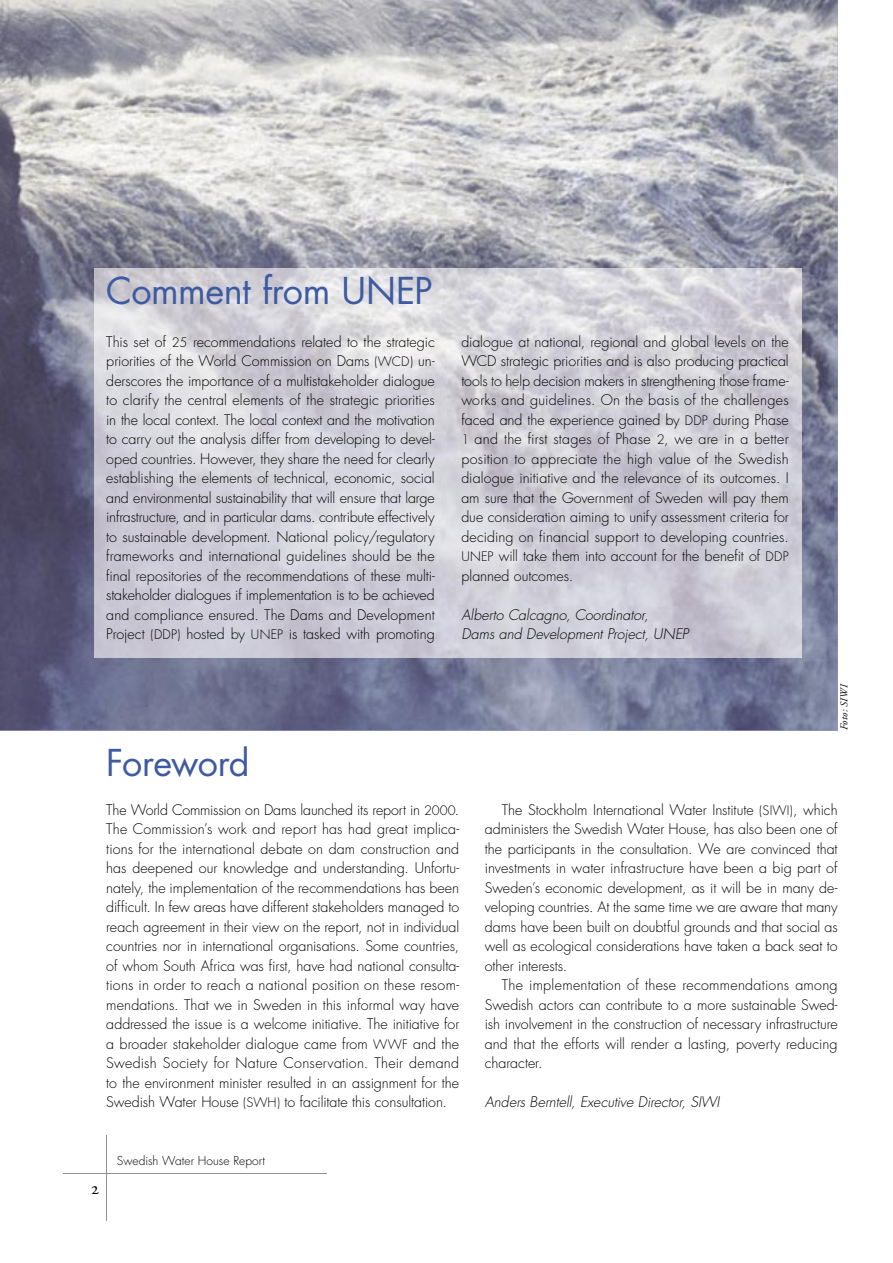
<style>
.page{position:relative;width:893px;height:1263px;background:#fff}
.page>*{position:absolute;margin:0;border:0;box-sizing:border-box;transform-origin:0 0}
.t1{font:36px "Futura";letter-spacing:-.015em;color:#3e5ba1}
.t2{font:300 14.25px/19.5px "Futura";color:#000;text-align:justify}
.t3{font:italic 300 14.25px/19.5px "Futura";color:#000}
.t4{font:300 12px "Futura";letter-spacing:.005em;color:#000}
.t5{font:italic 10.5px "Adobe Garamond";color:#000}
.s1{font-size:12.75px}
</style>
<div class="page">
<hr style="left:106px;top:1135px;width:1px;height:85px;background:#939393">
<hr style="left:63px;top:1173px;width:264px;height:1px;background:#939393">
<img style="left:0;top:0;width:838px;height:730px">
<img style="left:95px;top:269px;width:706px;height:388px">
<h1 class="t1" style="left:106px;top:265px;width:328px">Comment from UNEP</h1>
<p class="t2" style="left:106px;top:332px;width:330px">This set of <span class="s1">25</span> recommendations related to the strategic priorities of the World Commission on Dams <span class="s1">(WCD)</span> un&shy;derscores the importance of a multistakeholder dialogue to clarify the central elements of the strategic priorities in the local context. The local context and the motivation to carry out the analysis differ from developing to devel&shy;oped countries. However, they share the need for clearly establishing the elements of technical, economic, social and environmental sustainability that will ensure that large infrastructure, and in particular dams. contribute effectively to sustainable development. National policy/regulatory frameworks and international guidelines should be the final repositories of the recommendations of these multi&shy;stakeholder dialogues if implementation is to be achieved and compliance ensured. The Dams and Development Project <span class="s1">(DDP)</span> hosted by <span class="s1">UNEP</span> is tasked with promoting</p>
<p class="t2" style="left:461px;top:332px;width:329px">dialogue at national, regional and global levels on the WCD strategic priorities and is also producing practical tools to help decision makers in strengthening those frame&shy;works and guidelines. On the basis of the challenges faced and the experience gained by <span class="s1">DDP</span> during Phase <span class="s1">1</span> and the first stages of Phase <span class="s1">2</span>, we are in a better position to appreciate the high value of the Swedish dialogue initiative and the relevance of its outcomes. I am sure that the Government of Sweden will pay them due consideration aiming to unify assessment criteria for deciding on financial support to developing countries.<br><span class="s1">UNEP</span> will take them into account for the benefit of <span class="s1">DDP </span>planned outcomes.</p>
<p class="t3" style="left:461px;top:605px;width:229px">Alberto Calcagno, Coordinator,<br>Dams and Development Project, UNEP</p>
<h1 class="t1" style="left:106px;top:737px;width:145px">Foreword</h1>
<p class="t5" style="left:838px;top:730px;width:49px;rotate:-90deg">Foto: SIWI</p>
<p class="t2" style="left:106px;top:800px;width:354px">The World Commission on Dams launched its report in <span class="s1">2000</span>.<br>The Commission’s work and report has had great implica&shy;tions for the international debate on dam construction and has deepened our knowledge and understanding. Unfortu&shy;nately, the implementation of the recommendations has been difficult. In few areas have different stakeholders managed to reach agreement in their view on the report, not in individual countries nor in international organisations. Some countries, of whom South Africa was first, have had national consulta&shy;tions in order to reach a national position on these resom&shy;mendations. That we in Sweden in this informal way have addressed the issue is a welcome initiative. The initiative for a broader stakeholder dialogue came from <span class="s1">WWF</span> and the Swedish Society for Nature Conservation. Their demand to the environment minister resulted in an assignment for the Swedish Water House <span class="s1">(SWH)</span> to facilitate this consultation.</p>
<p class="t4" style="left:117px;top:1153px;width:150px">Swedish Water House Report</p>
<p class="t2" style="left:485px;top:800px;width:354px;text-indent:17px">The Stockholm International Water Institute <span class="s1">(SIWI)</span>, which administers the Swedish Water House, has also been one of the participants in the consultation. We are convinced that investments in water infrastructure have been a big part of Sweden’s economic development, as it will be in many de&shy;veloping countries. At the same time we are aware that many dams have been built on doubtful grounds and that social as well as ecological considerations have taken a back seat to other interests.</p>
<p class="t2" style="left:485px;top:975px;width:354px;text-indent:17px">The implementation of these recommendations among Swedish actors can contribute to a more sustainable Swed&shy;ish involvement in the construction of necessary infrastructure and that the efforts will render a lasting, poverty reducing character.</p>
<p class="t3" style="left:485px;top:1092px;width:236px">Anders Berntell, Executive Director, SIWI</p>
</div>
